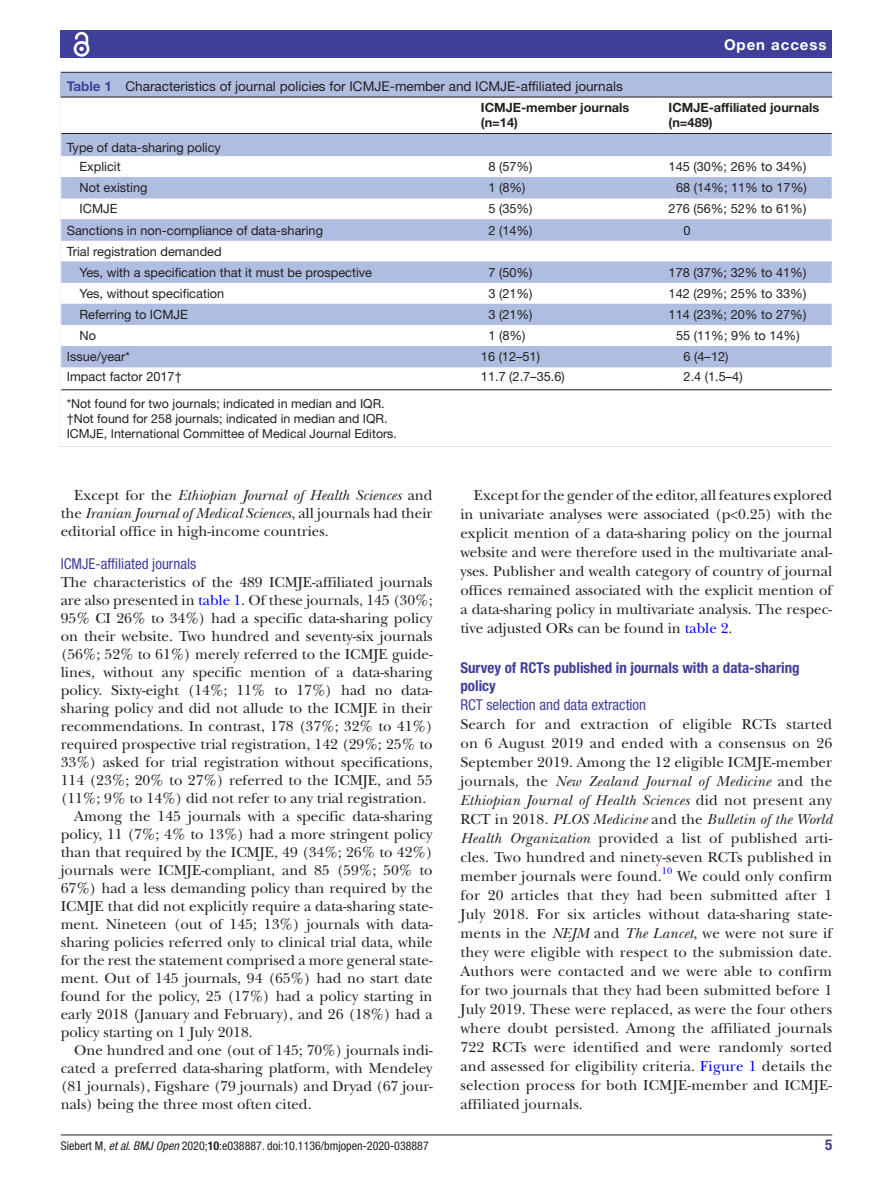
<style>
.page{position:relative;width:893px;height:1191px;background:#fff}
.page>*{position:absolute;margin:0;border:0;box-sizing:border-box;transform-origin:0 0}
.t1{font:15px/19px "New Baskerville";color:#231f20;text-align:justify}
.t2{font:700 condensed 15px/18px "Helvetica Neue LT Std";color:#414099}
.t3{font:condensed 15px "Helvetica Neue LT Std";color:#414099}
.t4{font:700 15px "Helvetica Neue LT Std";letter-spacing:.065em;color:#fff}
.t5{font:13.5px "Helvetica Neue LT Std";color:#231f20}
.t6{font:12.75px/19.6px "Helvetica Neue LT Std";color:#231f20}
.t7{font:700 12.75px/15.3px "Helvetica Neue LT Std";color:#231f20}
.t8{font:12.45px/15px "Helvetica Neue LT Std";color:#231f20}
.t9{font:condensed 12px "Helvetica Neue LT Std";color:#231f20}
.t10{font:9.9px "New Baskerville";color:#00f}
.s1{font-weight:700;color:#414099}
.s2{font-style:italic}
.s3{color:#00f}
.s4{font-weight:700}
</style>
<div class="page">
<hr style="left:61px;top:1134px;width:771px;height:1px;background:#231f20">
<div style="left:61px;top:31px;width:771px;height:27px;background:#414099"></div>
<svg style="left:73px;top:31px;width:17px;height:26px"></svg>
<div style="left:61px;top:73px;width:771px;height:373px;background:#afbde1"></div>
<hr style="left:61px;top:72px;width:771px;height:1px;background:#231f20">
<div style="left:61px;top:98px;width:771px;height:348px;background:#fff"></div>
<svg style="left:61px;top:134px;width:771px;height:233px"></svg>
<hr style="left:61px;top:97px;width:414px;height:1px;background:#231f20">
<hr style="left:61px;top:133px;width:414px;height:1px;background:#231f20">
<hr style="left:475px;top:97px;width:188px;height:1px;background:#231f20">
<hr style="left:475px;top:133px;width:188px;height:1px;background:#231f20">
<hr style="left:663px;top:97px;width:169px;height:1px;background:#231f20">
<hr style="left:663px;top:133px;width:169px;height:1px;background:#231f20">
<hr style="left:475px;top:389px;width:188px;height:1px;background:#231f20">
<hr style="left:663px;top:389px;width:169px;height:1px;background:#231f20">
<hr style="left:61px;top:389px;width:414px;height:1px;background:#231f20">
<svg style="left:60px;top:133px;width:1px;height:257px"></svg>
<hr style="left:67px;top:407px;width:765px;height:1px;background:#fff">
<hr style="left:67px;top:422px;width:765px;height:1px;background:#fff">
<hr style="left:67px;top:437px;width:765px;height:1px;background:#fff">
<p class="t4" style="left:724px;top:35px;width:104px">Open access</p>
<p class="t5" style="left:67px;top:78px;width:558px"><span class="s1">Table 1</span> Characteristics of journal policies for ICMJE-member and ICMJE-affiliated journals</p>
<p class="t7" style="left:481px;top:100px;width:150px">ICMJE-member journals (n=14)</p>
<p class="t7" style="left:669px;top:100px;width:152px">ICMJE-affiliated journals (n=489)</p>
<p class="t6" style="left:80px;top:137px;width:143px;text-indent:-13px">Type of data-sharing policy<br>Explicit</p>
<p class="t6" style="left:488px;top:157px;width:46px">8 (57%)</p>
<p class="t6" style="left:669px;top:157px;width:139px">145 (30%; 26% to 34%)</p>
<p class="t6" style="left:80px;top:178px;width:69px">Not existing</p>
<p class="t6" style="left:488px;top:178px;width:39px">1 (8%)</p>
<p class="t6" style="left:676px;top:178px;width:132px">68 (14%; 11% to 17%)</p>
<p class="t6" style="left:80px;top:199px;width:40px">ICMJE</p>
<p class="t6" style="left:488px;top:199px;width:46px">5 (35%)</p>
<p class="t6" style="left:669px;top:199px;width:139px">276 (56%; 52% to 61%)</p>
<p class="t6" style="left:67px;top:220px;width:258px">Sanctions in non-compliance of data-sharing</p>
<p class="t6" style="left:488px;top:220px;width:46px">2 (14%)</p>
<p class="t6" style="left:684px;top:220px;width:9px">0</p>
<p class="t6" style="left:80px;top:240px;width:294px;line-height:21.1px;text-indent:-13px">Trial registration demanded<br>Yes, with a specification that it must be prospective</p>
<p class="t6" style="left:488px;top:262px;width:46px">7 (50%)</p>
<p class="t6" style="left:669px;top:262px;width:139px">178 (37%; 32% to 41%)</p>
<p class="t6" style="left:80px;top:283px;width:146px">Yes, without specification</p>
<p class="t6" style="left:488px;top:283px;width:46px">3 (21%)</p>
<p class="t6" style="left:669px;top:283px;width:139px">142 (29%; 25% to 33%)</p>
<p class="t6" style="left:80px;top:304px;width:110px">Referring to ICMJE</p>
<p class="t6" style="left:488px;top:304px;width:46px">3 (21%)</p>
<p class="t6" style="left:669px;top:304px;width:139px">114 (23%; 20% to 27%)</p>
<p class="t6" style="left:80px;top:325px;width:18px">No</p>
<p class="t6" style="left:488px;top:325px;width:39px">1 (8%)</p>
<p class="t6" style="left:676px;top:325px;width:125px">55 (11%; 9% to 14%)</p>
<p class="t6" style="left:67px;top:347px;width:65px">Issue/year*</p>
<p class="t6" style="left:481px;top:347px;width:61px">16 (12–51)</p>
<p class="t6" style="left:684px;top:347px;width:46px">6 (4–12)</p>
<p class="t6" style="left:67px;top:366px;width:117px">Impact factor 2017†</p>
<p class="t6" style="left:481px;top:366px;width:85px">11.7 (2.7–35.6)</p>
<p class="t6" style="left:684px;top:366px;width:61px">2.4 (1.5–4)</p>
<p class="t8" style="left:67px;top:395px;width:332px">*Not found for two journals; indicated in median and IQR. †Not found for 258 journals; indicated in median and IQR.<br>ICMJE, International Committee of Medical Journal Editors.</p>
<p class="t1" style="left:61px;top:486px;width:373px;line-height:18px;text-indent:14px">Except for the <span class="s2">Ethiopian Journal of Health Sciences</span> and the <span class="s2">Iranian Journal of Medical Sciences</span>, all journals had their editorial office in high-income countries.</p>
<p class="t3" style="left:61px;top:555px;width:137px">ICMJE-affiliated journals</p>
<p class="t1" style="left:61px;top:573px;width:373px">The characteristics of the 489 ICMJE-affiliated journals</p>
<p class="t1" style="left:61px;top:591px;width:373px">are also presented in <span class="s3">table 1</span>. Of these journals, 145 (30%;</p>
<p class="t1" style="left:61px;top:609px;width:373px">95% CI 26% to 34%) had a specific data-sharing policy</p>
<p class="t1" style="left:61px;top:627px;width:373px">on their website. Two hundred and seventy-six journals</p>
<p class="t1" style="left:61px;top:645px;width:373px">(56%; 52% to 61%) merely referred to the ICMJE guide-</p>
<p class="t1" style="left:61px;top:663px;width:373px">lines, without any specific mention of a data-sharing</p>
<p class="t1" style="left:61px;top:681px;width:373px">policy. Sixty-eight (14%; 11% to 17%) had no data-</p>
<p class="t1" style="left:61px;top:699px;width:373px">sharing policy and did not allude to the ICMJE in their</p>
<p class="t1" style="left:61px;top:717px;width:373px">recommendations. In contrast, 178 (37%; 32% to 41%)</p>
<p class="t1" style="left:61px;top:735px;width:373px">required prospective trial registration, 142 (29%; 25% to</p>
<p class="t1" style="left:61px;top:753px;width:373px">33%) asked for trial registration without specifications,</p>
<p class="t1" style="left:61px;top:771px;width:373px">114 (23%; 20% to 27%) referred to the ICMJE, and 55</p>
<p class="t1" style="left:61px;top:789px;width:367px">(11%; 9% to 14%) did not refer to any trial registration.</p>
<p class="t1" style="left:74px;top:807px;width:360px">Among the 145 journals with a specific data-sharing</p>
<p class="t1" style="left:61px;top:825px;width:373px">policy, 11 (7%; 4% to 13%) had a more stringent policy</p>
<p class="t1" style="left:61px;top:843px;width:373px">than that required by the ICMJE, 49 (34%; 26% to 42%)</p>
<p class="t1" style="left:61px;top:861px;width:373px">journals were ICMJE-compliant, and 85 (59%; 50% to</p>
<p class="t1" style="left:61px;top:879px;width:373px">67%) had a less demanding policy than required by the</p>
<p class="t1" style="left:61px;top:897px;width:373px">ICMJE that did not explicitly require a data-sharing state-</p>
<p class="t1" style="left:61px;top:915px;width:373px">ment. Nineteen (out of 145; 13%) journals with data-</p>
<p class="t1" style="left:61px;top:933px;width:373px">sharing policies referred only to clinical trial data, while</p>
<p class="t1" style="left:61px;top:951px;width:373px">for the rest the statement comprised a more general state-</p>
<p class="t1" style="left:61px;top:969px;width:373px">ment. Out of 145 journals, 94 (65%) had no start date</p>
<p class="t1" style="left:61px;top:987px;width:373px">found for the policy, 25 (17%) had a policy starting in</p>
<p class="t1" style="left:61px;top:1005px;width:373px">early 2018 (January and February), and 26 (18%) had a</p>
<p class="t1" style="left:61px;top:1023px;width:193px">policy starting on 1 July 2018.</p>
<p class="t1" style="left:74px;top:1041px;width:360px">One hundred and one (out of 145; 70%) journals indi-</p>
<p class="t1" style="left:61px;top:1059px;width:373px">cated a preferred data-sharing platform, with Mendeley</p>
<p class="t1" style="left:61px;top:1077px;width:373px">(81 journals), Figshare (79 journals) and Dryad (67 jour-</p>
<p class="t1" style="left:61px;top:1095px;width:252px">nals) being the three most often cited.</p>
<p class="t1" style="left:460px;top:486px;width:373px;text-indent:14px">Except for the gender of the editor, all features explored in univariate analyses were associated (p&lt;0.25) with the explicit mention of a data-sharing policy on the journal website and were therefore used in the multivariate anal&shy;yses. Publisher and wealth category of country of journal offices remained associated with the explicit mention of a data-sharing policy in multivariate analysis. The respec&shy;tive adjusted ORs can be found in <span class="s3">table 2</span>.</p>
<p class="t2" style="left:460px;top:658px;width:341px">Survey of RCTs published in journals with a data-sharing policy</p>
<p class="t3" style="left:460px;top:695px;width:187px">RCT selection and data extraction</p>
<p class="t1" style="left:460px;top:714px;width:373px">Search for and extraction of eligible RCTs started on 6 August 2019 and ended with a consensus on 26<br>September 2019. Among the 12 eligible ICMJE-member journals, the <span class="s2">New Zealand Journal of Medicine</span> and the <span class="s2">Ethiopian Journal of Health Sciences</span> did not present any RCT in 2018. <span class="s2">PLOS Medicine</span> and the <span class="s2">Bulletin of the World Health Organization</span> provided a list of published arti&shy;cles. Two hundred and ninety-seven RCTs published in member journals were found.</p>
<p class="t10" style="left:662px;top:865px;width:12px">10</p>
<p class="t1" style="left:460px;top:866px;width:373px;text-indent:217px">We could only confirm for 20 articles that they had been submitted after 1<br>July 2018. For six articles without data-sharing state&shy;ments in the <span class="s2">NEJM</span> and <span class="s2">The Lancet</span>, we were not sure if they were eligible with respect to the submission date.<br>Authors were contacted and we were able to confirm for two journals that they had been submitted before 1<br>July 2019. These were replaced, as were the four others where doubt persisted. Among the affiliated journals 722 RCTs were identified and were randomly sorted and assessed for eligibility criteria. <span class="s3">Figure 1</span> details the selection process for both ICMJE-member and ICMJE&shy;affiliated journals.</p>
<p class="t9" style="left:61px;top:1138px;width:370px">Siebert M, <span class="s2">et al</span>. <span class="s2">BMJ Open</span> 2020;<span class="s4">10</span>:e038887. doi:10.1136/bmjopen-2020-038887</p>
<p class="t2" style="left:825px;top:1135px;width:9px">5</p>
</div>
